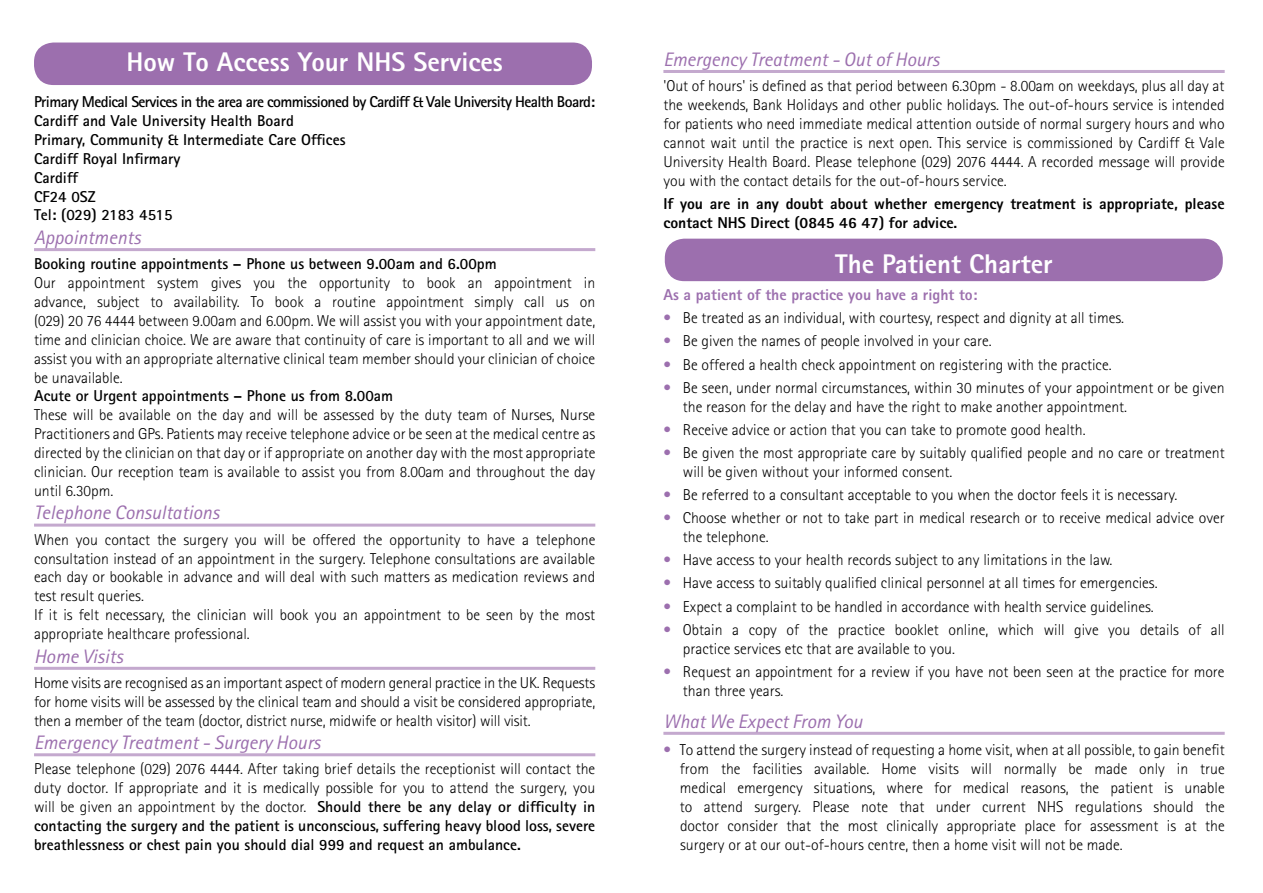
<style>
.page{position:relative;width:1263px;height:893px;background:#fff}
.page>*{position:absolute;margin:0;border:0;box-sizing:border-box;transform-origin:0 0}
.t1{font:800 27px "Rotis Sans Serif";color:#fff}
.t2{font:italic 19.5px "Rotis Sans Serif";color:#9c6fae}
.t3{font:300 15.75px/18.9px "Rotis Sans Serif";color:#000;text-align:justify}
.t4{font:700 15.75px/18.9px "Rotis Sans Serif";color:#000}
.t5{font:800 15.75px/18.9px "Rotis Sans Serif";color:#000}
.t6{font:800 15.75px "Rotis Sans Serif";color:#9c6fae}
.s1{font-weight:700}
.s2{color:#9c6fae}
</style>
<div class="page">
<div style="left:34px;top:43px;width:558px;height:42px;background:#9c6fae;border-radius:20px"></div>
<hr style="left:34px;top:248px;width:561px;height:3px;background:#c4a9ce">
<hr style="left:34px;top:524px;width:561px;height:3px;background:#c4a9ce">
<hr style="left:34px;top:667px;width:561px;height:3px;background:#c4a9ce">
<hr style="left:34px;top:753px;width:561px;height:3px;background:#c4a9ce">
<div style="left:665px;top:239px;width:558px;height:42px;background:#9c6fae;border-radius:20px"></div>
<hr style="left:663px;top:70px;width:562px;height:3px;background:#c4a9ce">
<hr style="left:663px;top:732px;width:562px;height:3px;background:#c4a9ce">
<h1 class="t1" style="left:126px;top:45px;width:378px">How To Access Your NHS Services</h1>
<p class="t4" style="left:34px;top:92px;width:563px">Primary Medical Services in the area are commissioned by Cardiff &amp; Vale University Health Board:<br>Cardiff and Vale University Health Board<br>Primary, Community &amp; Intermediate Care Offices<br>Cardiff Royal Infirmary<br>Cardiff<br>CF24 0SZ<br>Tel: (029) 2183 4515</p>
<p class="t2" style="left:34px;top:226px;width:108px">Appointments</p>
<p class="t4" style="left:34px;top:254px;width:464px">Booking routine appointments – Phone us between 9.00am and 6.00pm</p>
<p class="t3" style="left:34px;top:273px;width:563px">Our appointment system gives you the opportunity to book an appointment in advance, subject to availability. To book a routine appointment simply call us on (029) 20 76 4444 between 9.00am and 6.00pm. We will assist you with your appointment date, time and clinician choice. We are aware that continuity of care is important to all and we will assist you with an appropriate alternative clinical team member should your clinician of choice be unavailable.</p>
<p class="t4" style="left:34px;top:386px;width:361px">Acute or Urgent appointments – Phone us from 8.00am</p>
<p class="t3" style="left:34px;top:406px;width:563px">These will be available on the day and will be assessed by the duty team of Nurses, Nurse Practitioners and GPs. Patients may receive telephone advice or be seen at the medical centre as directed by the clinician on that day or if appropriate on another day with the most appropriate clinician. Our reception team is available to assist you from 8.00am and throughout the day until 6.30pm.</p>
<p class="t2" style="left:34px;top:501px;width:187px">Telephone Consultations</p>
<p class="t3" style="left:34px;top:530px;width:563px;text-align:left">When you contact the surgery you will be offered the opportunity to have a telephone consultation instead of an appointment in the surgery. Telephone consultations are available each day or bookable in advance and will deal with such matters as medication reviews and test result queries.<br>If it is felt necessary, the clinician will book you an appointment to be seen by the most appropriate healthcare professional.</p>
<p class="t2" style="left:34px;top:644px;width:90px">Home Visits</p>
<p class="t3" style="left:34px;top:673px;width:563px">Home visits are recognised as an important aspect of modern general practice in the UK. Requests for home visits will be assessed by the clinical team and should a visit be considered appropriate, then a member of the team (doctor, district nurse, midwife or health visitor) will visit.</p>
<p class="t2" style="left:34px;top:731px;width:288px">Emergency Treatment - Surgery Hours</p>
<p class="t3" style="left:34px;top:760px;width:563px">Please telephone (029) 2076 4444. After taking brief details the receptionist will contact the duty doctor. If appropriate and it is medically possible for you to attend the surgery, you will be given an appointment by the doctor. <span class="s1">Should there be any delay or difficulty in contacting the surgery and the patient is unconscious, suffering heavy blood loss, severe breathlessness or chest pain you should dial 999 and request an ambulance.</span></p>
<p class="t2" style="left:663px;top:48px;width:277px">Emergency Treatment - Out of Hours</p>
<p class="t3" style="left:663px;top:76px;width:563px">'Out of hours' is defined as that period between 6.30pm - 8.00am on weekdays, plus all day at the weekends, Bank Holidays and other public holidays. The out-of-hours service is intended for patients who need immediate medical attention outside of normal surgery hours and who cannot wait until the practice is next open. This service is commissioned by Cardiff &amp; Vale University Health Board. Please telephone (029) 2076 4444. A recorded message will provide you with the contact details for the out-of-hours service.</p>
<p class="t5" style="left:663px;top:194px;width:563px">If you are in any doubt about whether emergency treatment is appropriate, please contact NHS Direct (0845 46 47) for advice.</p>
<h1 class="t1" style="left:835px;top:246px;width:219px">The Patient Charter</h1>
<p class="t6" style="left:663px;top:285px;width:315px">As a patient of the practice you have a right to:</p>
<p class="t3" style="left:663px;top:309px;width:462px"><span class="s2">•</span> Be treated as an individual, with courtesy, respect and dignity at all times.</p>
<p class="t3" style="left:663px;top:332px;width:330px"><span class="s2">•</span> Be given the names of people involved in your care.</p>
<p class="t3" style="left:663px;top:355px;width:450px"><span class="s2">•</span> Be offered a health check appointment on registering with the practice.</p>
<p class="t3" style="left:683px;top:378px;width:543px;text-indent:-19px"><span class="s2">•</span> Be seen, under normal circumstances, within 30 minutes of your appointment or be given the reason for the delay and have the right to make another appointment.</p>
<p class="t3" style="left:663px;top:420px;width:424px"><span class="s2">•</span> Receive advice or action that you can take to promote good health.</p>
<p class="t3" style="left:683px;top:443px;width:543px;text-indent:-19px"><span class="s2">•</span> Be given the most appropriate care by suitably qualified people and no care or treatment will be given without your informed consent.</p>
<p class="t3" style="left:663px;top:485px;width:515px"><span class="s2">•</span> Be referred to a consultant acceptable to you when the doctor feels it is necessary.</p>
<p class="t3" style="left:683px;top:508px;width:543px;text-indent:-19px"><span class="s2">•</span> Choose whether or not to take part in medical research or to receive medical advice over the telephone.</p>
<p class="t3" style="left:663px;top:550px;width:451px"><span class="s2">•</span> Have access to your health records subject to any limitations in the law.</p>
<p class="t3" style="left:663px;top:574px;width:496px"><span class="s2">•</span> Have access to suitably qualified clinical personnel at all times for emergencies.</p>
<p class="t3" style="left:663px;top:597px;width:492px"><span class="s2">•</span> Expect a complaint to be handled in accordance with health service guidelines.</p>
<p class="t3" style="left:683px;top:620px;width:543px;text-indent:-19px"><span class="s2">•</span> Obtain a copy of the practice booklet online, which will give you details of all practice services etc that are available to you.</p>
<p class="t3" style="left:683px;top:662px;width:543px;text-indent:-19px"><span class="s2">•</span> Request an appointment for a review if you have not been seen at the practice for more than three years.</p>
<p class="t2" style="left:663px;top:709px;width:201px">What We Expect From You</p>
<p class="t3" style="left:680px;top:741px;width:546px;text-indent:-17px"><span class="s2">•</span> To attend the surgery instead of requesting a home visit, when at all possible, to gain benefit from the facilities available. Home visits will normally be made only in true medical emergency situations, where for medical reasons, the patient is unable to attend surgery. Please note that under current NHS regulations should the doctor consider that the most clinically appropriate place for assessment is at the surgery or at our out-of-hours centre, then a home visit will not be made.</p>
</div>
